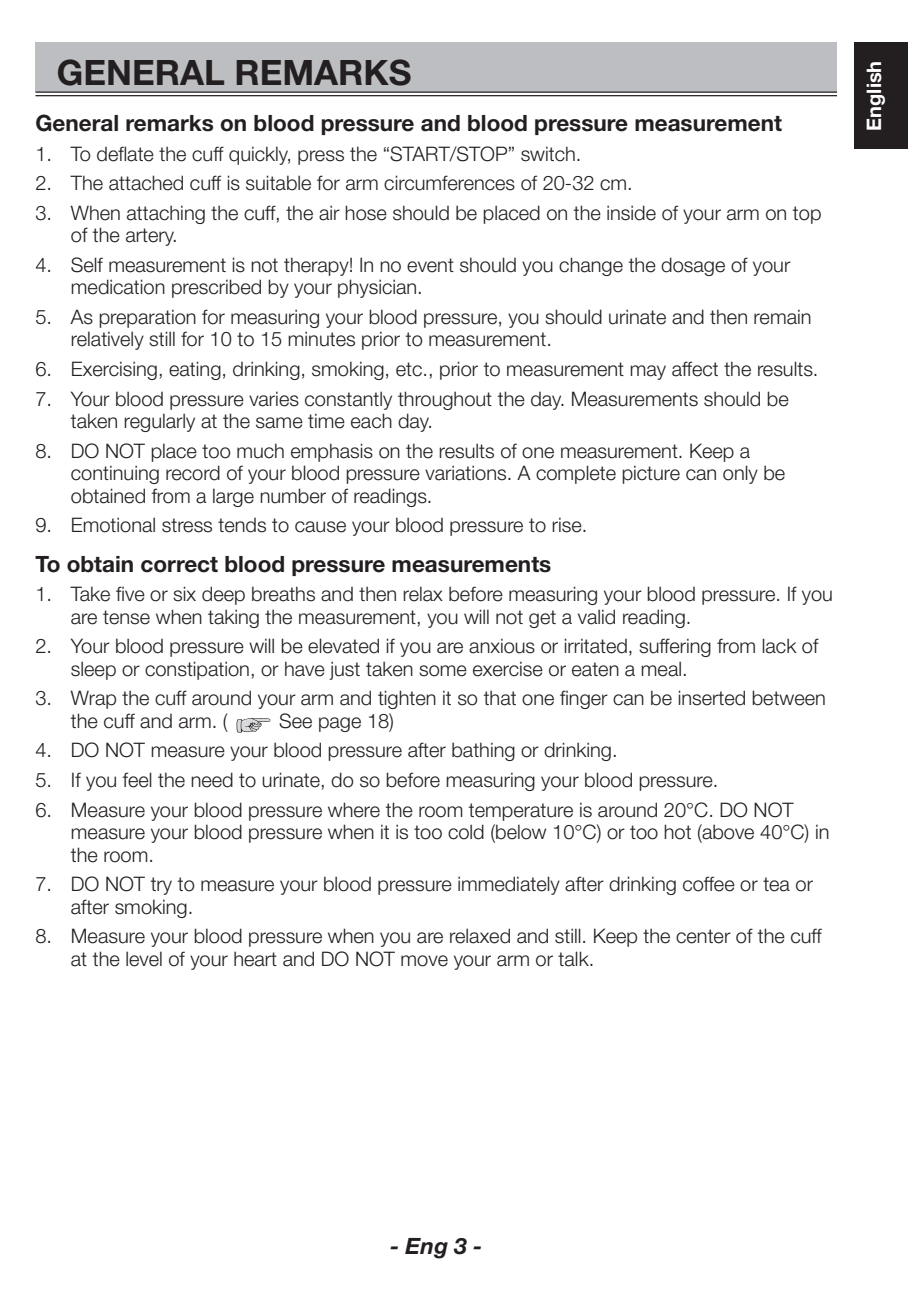
<style>
.page{position:relative;width:908px;height:1290px;background:#fff}
.page>*{position:absolute;margin:0;border:0;box-sizing:border-box;transform-origin:0 0}
.t1{font:700 35px "Helvetica Neue LT";color:#231f20}
.t2{font:700 22.5px "Helvetica Neue LT";color:#231f20}
.t3{font:italic 700 22.5px "Helvetica Neue LT";color:#231f20}
.t4{font:300 20px/22.5px "Helvetica Neue LT";color:#231f20}
.t5{font:700 20px "Helvetica Neue LT";color:#fff}
</style>
<div class="page">
<div style="left:854px;top:43px;width:53px;height:106px;background:#231f20"></div>
<div style="left:35px;top:43px;width:801px;height:49px;background:#bdbec1"></div>
<hr style="left:35px;top:92px;width:801px;height:1px;background:#231f20">
<hr style="left:35px;top:95px;width:801px;height:1px;background:#231f20">
<svg style="left:236px;top:718px;width:35px;height:15px"></svg>
<h1 class="t1" style="left:57px;top:60px;width:356px">GENERAL REMARKS</h1>
<p class="t2" style="left:35px;top:115px;width:747px">General remarks on blood pressure and blood pressure measurement</p>
<p class="t4" style="left:35px;top:144px;width:547px">1. To deflate the cuff quickly, press the “START/STOP” switch.</p>
<p class="t4" style="left:35px;top:174px;width:598px">2. The attached cuff is suitable for arm circumferences of 20-32 cm.</p>
<p class="t4" style="left:71px;top:203px;width:751px;text-indent:-35px">3. When attaching the cuff, the air hose should be placed on the inside of your arm on top of the artery.</p>
<p class="t4" style="left:71px;top:255px;width:720px;text-indent:-35px">4. Self measurement is not therapy! In no event should you change the dosage of your medication prescribed by your physician.</p>
<p class="t4" style="left:71px;top:308px;width:741px;text-indent:-35px">5. As preparation for measuring your blood pressure, you should urinate and then remain relatively still for 10 to 15 minutes prior to measurement.</p>
<p class="t4" style="left:35px;top:360px;width:784px">6. Exercising, eating, drinking, smoking, etc., prior to measurement may affect the results.</p>
<p class="t4" style="left:71px;top:389px;width:719px;text-indent:-35px">7. Your blood pressure varies constantly throughout the day. Measurements should be taken regularly at the same time each day.</p>
<p class="t4" style="left:71px;top:441px;width:715px;text-indent:-35px">8. DO NOT place too much emphasis on the results of one measurement. Keep a continuing record of your blood pressure variations. A complete picture can only be obtained from a large number of readings.</p>
<p class="t4" style="left:35px;top:516px;width:553px">9. Emotional stress tends to cause your blood pressure to rise.</p>
<p class="t2" style="left:35px;top:555px;width:517px">To obtain correct blood pressure measurements</p>
<p class="t4" style="left:71px;top:585px;width:763px;text-indent:-35px">1. Take five or six deep breaths and then relax before measuring your blood pressure. If you are tense when taking the measurement, you will not get a valid reading.</p>
<p class="t4" style="left:71px;top:637px;width:748px;text-indent:-35px">2. Your blood pressure will be elevated if you are anxious or irritated, suffering from lack of sleep or constipation, or have just taken some exercise or eaten a meal.</p>
<p class="t4" style="left:71px;top:689px;width:756px;text-indent:-35px">3. Wrap the cuff around your arm and tighten it so that one finger can be inserted between the cuff and arm. (</p>
<p class="t4" style="left:279px;top:711px;width:116px">See page 18)</p>
<p class="t4" style="left:35px;top:741px;width:583px">4. DO NOT measure your blood pressure after bathing or drinking.</p>
<p class="t4" style="left:35px;top:771px;width:684px">5. If you feel the need to urinate, do so before measuring your blood pressure.</p>
<p class="t4" style="left:71px;top:800px;width:759px;text-indent:-35px">6. Measure your blood pressure where the room temperature is around 20°C. DO NOT measure your blood pressure when it is too cold (below 10°C) or too hot (above 40°C) in the room.</p>
<p class="t4" style="left:71px;top:875px;width:743px;text-indent:-35px">7. DO NOT try to measure your blood pressure immediately after drinking coffee or tea or after smoking.</p>
<p class="t4" style="left:71px;top:927px;width:751px;text-indent:-35px">8. Measure your blood pressure when you are relaxed and still. Keep the center of the cuff at the level of your heart and DO NOT move your arm or talk.</p>
<p class="t5" style="left:866px;top:131px;width:71px;rotate:-90deg">English</p>
<p class="t3" style="left:390px;top:1238px;width:94px">- Eng 3 -</p>
</div>
